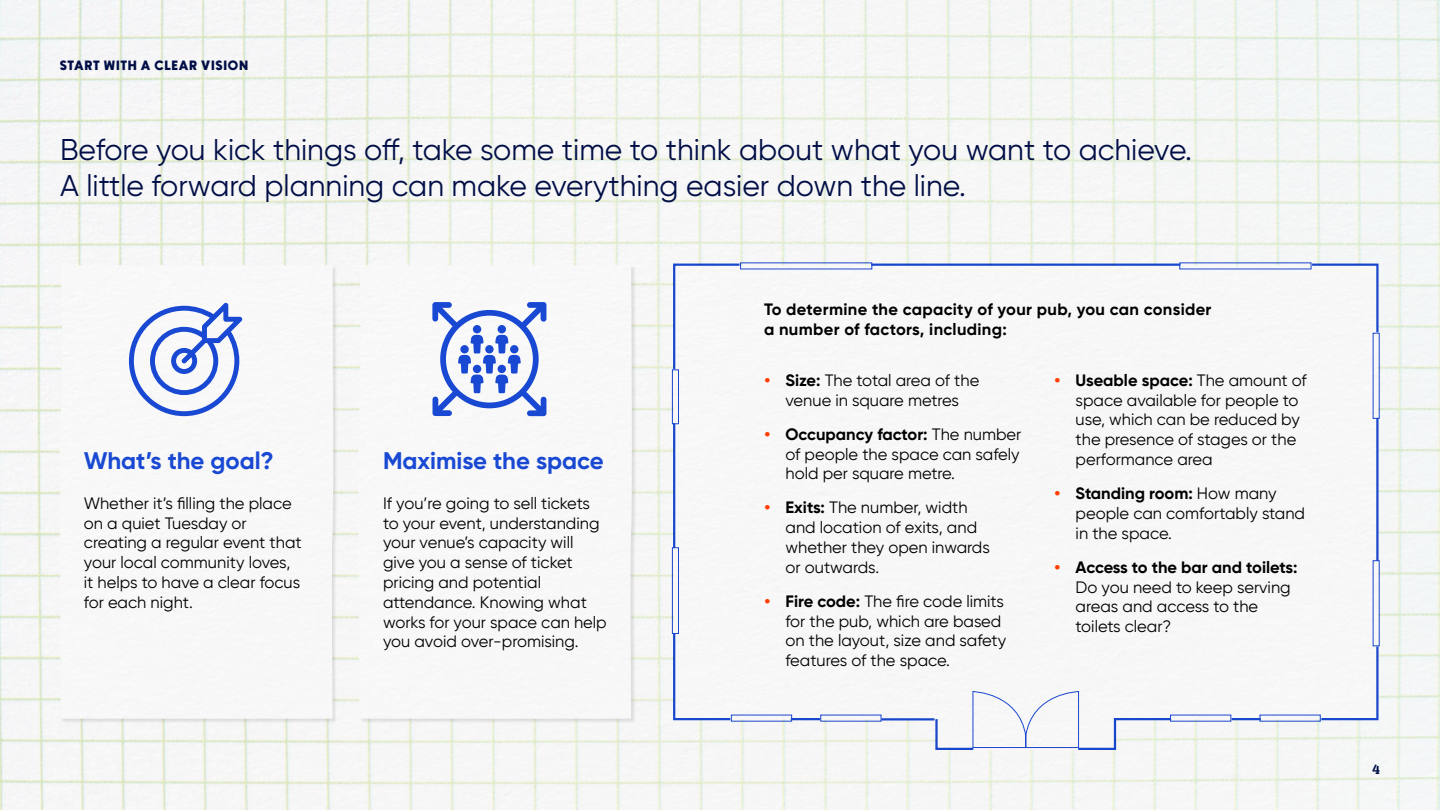
<style>
.page{position:relative;width:1440px;height:810px;background:#fff}
.page>*{position:absolute;margin:0;border:0;box-sizing:border-box;transform-origin:0 0}
.t1{font:30px/36px "Gilroy";color:#020f47}
.t2{font:700 24px "Gilroy";color:#1949d3}
.t3{font:16.5px/19.8px "Gilroy";color:#000}
.t4{font:700 16.5px/19.8px "Gilroy";letter-spacing:.02em;color:#000}
.t5{font:13.5px "Newake Demo";letter-spacing:.1em;color:#020f47}
.t6{font:13.5px "Patua One";color:#020f47}
.s1{font-weight:700;color:#ff3e00}
.s2{font-weight:700}
</style>
<div class="page">
<img style="left:0;top:0;width:1440px;height:810px">
<div style="left:358px;top:265px;width:279px;height:458px;background:#000;opacity:.1"></div>
<img style="left:358px;top:266px;width:275px;height:452px">
<svg style="left:432px;top:302px;width:114px;height:114px"></svg>
<svg style="left:672px;top:722px;width:708px;height:29px"></svg>
<svg style="left:972px;top:722px;width:107px;height:26px"></svg>
<svg style="left:672px;top:262px;width:708px;height:460px"></svg>
<hr style="left:881px;top:718px;width:53px;height:2px;background:#1a4ad4">
<div style="left:60px;top:265px;width:278px;height:458px;background:#000;opacity:.1"></div>
<img style="left:59px;top:266px;width:275px;height:452px">
<svg style="left:129px;top:303px;width:113px;height:113px"></svg>
<p class="t5" style="left:60px;top:61px;width:189px">START WITH A CLEAR VISION</p>
<h1 class="t1" style="left:60px;top:132px;width:1134px">Before you kick things off, take some time to think about what you want to achieve.<br>A little forward planning can make everything easier down the line.</h1>
<h2 class="t2" style="left:84px;top:446px;width:191px">What’s the goal?</h2>
<p class="t3" style="left:84px;top:493px;width:219px">Whether it’s filling the place on a quiet Tuesday or creating a regular event that your local community loves, it helps to have a clear focus for each night.</p>
<h2 class="t2" style="left:383px;top:446px;width:222px">Maximise the space</h2>
<p class="t3" style="left:383px;top:493px;width:225px">If you’re going to sell tickets to your event, understanding your venue’s capacity will give you a sense of ticket pricing and potential attendance. Knowing what works for your space can help you avoid over-promising.</p>
<p class="t4" style="left:764px;top:299px;width:449px">To determine the capacity of your pub, you can consider a number of factors, including:</p>
<p class="t3" style="left:765px;top:370px;width:216px;text-align:center"><span class="s1">•</span> <span class="s2">Size:</span> The total area of the venue in square metres</p>
<p class="t3" style="left:786px;top:424px;width:237px;text-align:justify;text-indent:-21px"><span class="s1">•</span> <span class="s2">Occupancy factor:</span> The number of people the space can safely hold per square metre.</p>
<p class="t3" style="left:786px;top:498px;width:206px;text-indent:-21px"><span class="s1">•</span> <span class="s2">Exits:</span> The number, width and location of exits, and whether they open inwards or outwards.</p>
<p class="t3" style="left:786px;top:591px;width:222px;text-indent:-21px"><span class="s1">•</span> <span class="s2">Fire code:</span> The fire code limits for the pub, which are based on the layout, size and safety features of the space.</p>
<p class="t3" style="left:1076px;top:370px;width:233px;text-indent:-21px"><span class="s1">•</span> <span class="s2">Useable space:</span> The amount of space available for people to use, which can be reduced by the presence of stages or the performance area</p>
<p class="t3" style="left:1076px;top:483px;width:231px;text-indent:-21px"><span class="s1">•</span> <span class="s2">Standing room:</span> How many people can comfortably stand in the space.</p>
<p class="t3" style="left:1076px;top:557px;width:223px;text-indent:-21px"><span class="s1">•</span> <span class="s2">Access to the bar and toilets:<br></span>Do you need to keep serving areas and access to the toilets clear?</p>
<p class="t6" style="left:1372px;top:761px;width:9px">4</p>
</div>
